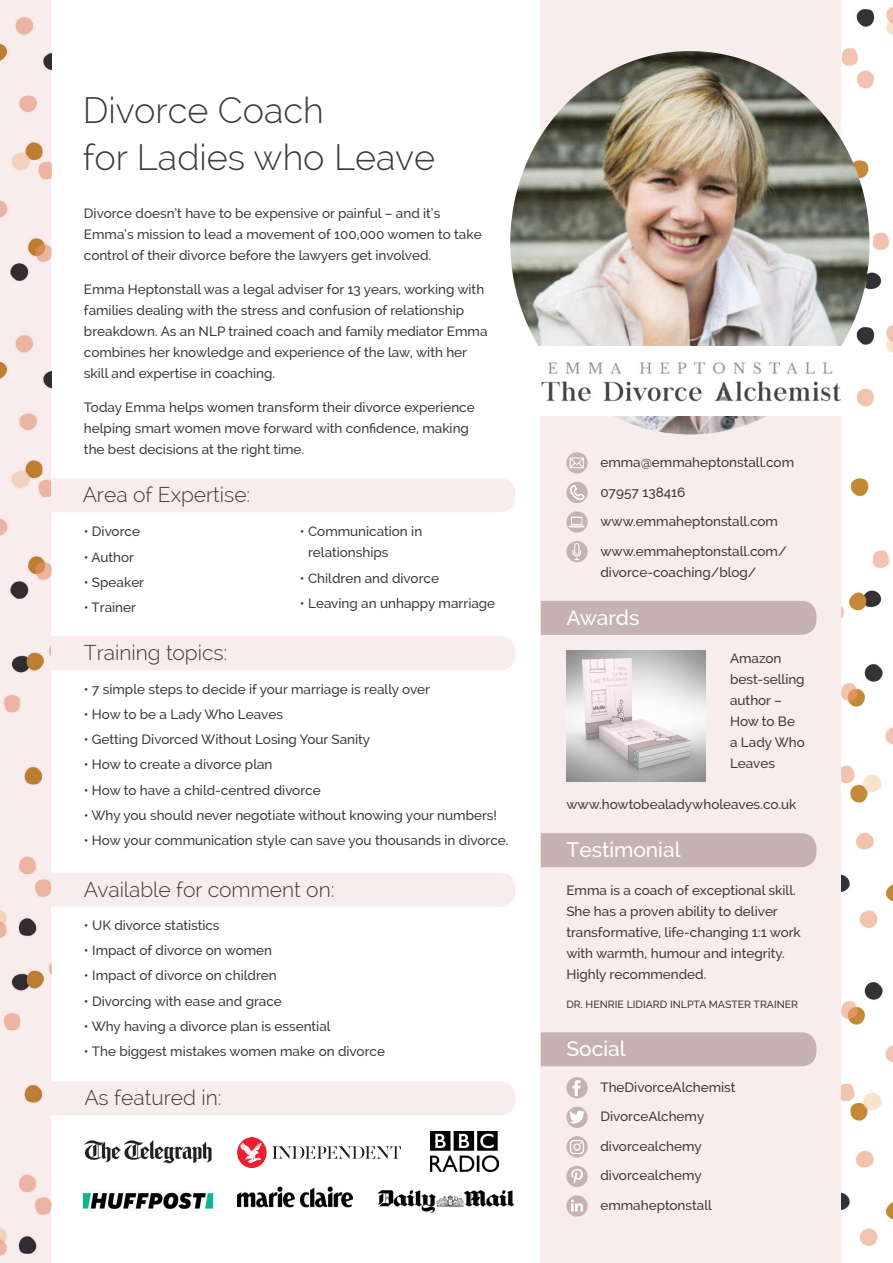
<style>
.page{position:relative;width:893px;height:1263px;background:#fff}
.page>*{position:absolute;margin:0;border:0;box-sizing:border-box;transform-origin:0 0}
.t1{font:300 36px/46.2px "Raleway";color:#3c3c3b}
.t2{font:300 21px "Raleway";color:#3c3c3b}
.t3{font:500 21px "Raleway";color:#fff}
.t4{font:500 13.5px/21px "Raleway";color:#3c3c3b}
.t5{font:500 10.5px "Raleway";color:#3c3c3b}
</style>
<div class="page">
<div style="left:541px;top:0;width:301px;height:1263px;background:#f8ecec"></div>
<img style="left:842px;top:664px;width:51px;height:582px">
<img style="left:842px;top:7px;width:51px;height:611px">
<div style="left:51px;top:478px;width:464px;height:34px;background:#f8ecec"></div>
<div style="left:51px;top:1081px;width:464px;height:34px;background:#f8ecec"></div>
<div style="left:51px;top:636px;width:464px;height:34px;background:#f8ecec"></div>
<div style="left:51px;top:873px;width:464px;height:33px;background:#f8ecec"></div>
<img style="left:510px;top:51px;width:359px;height:383px">
<div style="left:541px;top:833px;width:275px;height:34px;background:#c5b2b1"></div>
<div style="left:541px;top:1032px;width:275px;height:34px;background:#c5b2b1"></div>
<div style="left:0;top:0;width:51px;height:1263px;background:#f8ecec"></div>
<img style="left:530px;top:347px;width:323px;height:68px">
<div style="left:850px;top:361px;width:10px;height:23px;background:#fff"></div>
<div style="left:541px;top:601px;width:275px;height:34px;background:#c5b2b1"></div>
<img style="left:566px;top:650px;width:139px;height:131px">
<svg style="left:566px;top:452px;width:22px;height:21px"></svg>
<div style="left:566px;top:1077px;width:22px;height:21px;background:#c5b2b1;border-radius:50%"></div>
<img style="left:569px;top:1080px;width:12px;height:16px">
<div style="left:566px;top:482px;width:22px;height:21px;background:#c5b2b1;border-radius:50%"></div>
<div style="left:566px;top:1107px;width:22px;height:21px;background:#c5b2b1;border-radius:50%"></div>
<img style="left:570px;top:1110px;width:14px;height:14px">
<svg style="left:566px;top:511px;width:22px;height:22px"></svg>
<div style="left:566px;top:1136px;width:22px;height:21px;background:#c5b2b1;border-radius:50%"></div>
<img style="left:570px;top:1140px;width:14px;height:14px">
<div style="left:566px;top:541px;width:22px;height:21px;background:#c5b2b1;border-radius:50%"></div>
<div style="left:566px;top:1166px;width:22px;height:21px;background:#c5b2b1;border-radius:50%"></div>
<svg style="left:566px;top:1195px;width:22px;height:22px"></svg>
<img style="left:566px;top:1199px;width:22px;height:13px">
<img style="left:430px;top:1131px;width:69px;height:40px">
<img style="left:82px;top:1192px;width:131px;height:18px">
<img style="left:237px;top:1137px;width:164px;height:30px">
<img style="left:377px;top:1189px;width:138px;height:24px">
<img style="left:237px;top:1187px;width:115px;height:21px">
<img style="left:84px;top:1140px;width:128px;height:24px">
<svg style="left:571px;top:1169px;width:12px;height:15px"></svg>
<svg style="left:572px;top:543px;width:9px;height:17px"></svg>
<svg style="left:569px;top:517px;width:16px;height:10px"></svg>
<svg style="left:570px;top:485px;width:15px;height:15px"></svg>
<svg style="left:570px;top:457px;width:14px;height:11px"></svg>
<p class="t1" style="left:83px;top:87px;width:354px">Divorce Coach<br>for Ladies who Leave</p>
<p class="t4" style="left:84px;top:203px;width:399px">Divorce doesn’t have to be expensive or painful – and it’s<br>Emma’s mission to lead a movement of 100,000 women to take control of their divorce before the lawyers get involved.</p>
<p class="t4" style="left:84px;top:279px;width:405px">Emma Heptonstall was a legal adviser for 13 years, working with families dealing with the stress and confusion of relationship breakdown. As an NLP trained coach and family mediator Emma combines her knowledge and experience of the law, with her skill and expertise in coaching.</p>
<p class="t4" style="left:84px;top:396px;width:392px">Today Emma helps women transform their divorce experience helping smart women move forward with confidence, making the best decisions at the right time.</p>
<p class="t2" style="left:83px;top:483px;width:169px">Area of Expertise:</p>
<p class="t4" style="left:84px;top:521px;width:58px">• Divorce</p>
<p class="t4" style="left:84px;top:546px;width:52px">• Author</p>
<p class="t4" style="left:84px;top:571px;width:62px">• Speaker</p>
<p class="t4" style="left:84px;top:597px;width:54px">• Trainer</p>
<p class="t4" style="left:308px;top:521px;width:116px;text-indent:-8px">• Communication in relationships</p>
<p class="t4" style="left:300px;top:567px;width:141px">• Children and divorce</p>
<p class="t4" style="left:300px;top:592px;width:197px">• Leaving an unhappy marriage</p>
<p class="t2" style="left:84px;top:641px;width:145px">Training topics:</p>
<p class="t4" style="left:84px;top:678px;width:348px">• 7 simple steps to decide if your marriage is really over</p>
<p class="t4" style="left:84px;top:704px;width:201px">• How to be a Lady Who Leaves</p>
<p class="t4" style="left:84px;top:729px;width:288px">• Getting Divorced Without Losing Your Sanity</p>
<p class="t4" style="left:84px;top:754px;width:190px">• How to create a divorce plan</p>
<p class="t4" style="left:84px;top:779px;width:238px">• How to have a child-centred divorce</p>
<p class="t4" style="left:84px;top:805px;width:415px">• Why you should never negotiate without knowing your numbers!</p>
<p class="t4" style="left:84px;top:830px;width:426px">• How your communication style can save you thousands in divorce.</p>
<p class="t2" style="left:84px;top:877px;width:252px">Available for comment on:</p>
<p class="t4" style="left:84px;top:914px;width:137px">• UK divorce statistics</p>
<p class="t4" style="left:84px;top:940px;width:190px">• Impact of divorce on women</p>
<p class="t4" style="left:84px;top:965px;width:194px">• Impact of divorce on children</p>
<p class="t4" style="left:84px;top:990px;width:199px">• Divorcing with ease and grace</p>
<p class="t4" style="left:84px;top:1016px;width:248px">• Why having a divorce plan is essential</p>
<p class="t4" style="left:84px;top:1041px;width:303px">• The biggest mistakes women make on divorce</p>
<p class="t2" style="left:84px;top:1086px;width:139px">As featured in:</p>
<p class="t4" style="left:600px;top:452px;width:195px">emma@emmaheptonstall.com</p>
<p class="t4" style="left:600px;top:481px;width:87px">07957 138416</p>
<p class="t4" style="left:600px;top:511px;width:179px">www.emmaheptonstall.com</p>
<p class="t4" style="left:600px;top:540px;width:188px">www.emmaheptonstall.com/ divorce-coaching/blog/</p>
<p class="t3" style="left:566px;top:605px;width:74px">Awards</p>
<p class="t4" style="left:730px;top:648px;width:76px">Amazon best-selling author –<br>How to Be a Lady Who<br>Leaves</p>
<p class="t4" style="left:566px;top:793px;width:232px">www.howtobealadywholeaves.co.uk</p>
<p class="t3" style="left:566px;top:838px;width:116px">Testimonial</p>
<p class="t4" style="left:566px;top:879px;width:236px">Emma is a coach of exceptional skill.<br>She has a proven ability to deliver transformative, life-changing 1:1 work with warmth, humour and integrity.<br>Highly recommended.</p>
<p class="t5" style="left:566px;top:998px;width:233px">DR. HENRIE LIDIARD INLPTA MASTER TRAINER</p>
<p class="t3" style="left:566px;top:1037px;width:61px">Social</p>
<p class="t4" style="left:600px;top:1076px;width:137px">TheDivorceAlchemist</p>
<p class="t4" style="left:600px;top:1106px;width:105px">DivorceAlchemy</p>
<p class="t4" style="left:600px;top:1135px;width:103px">divorcealchemy</p>
<p class="t4" style="left:600px;top:1165px;width:103px">divorcealchemy</p>
<p class="t4" style="left:600px;top:1194px;width:113px">emmaheptonstall</p>
</div>
